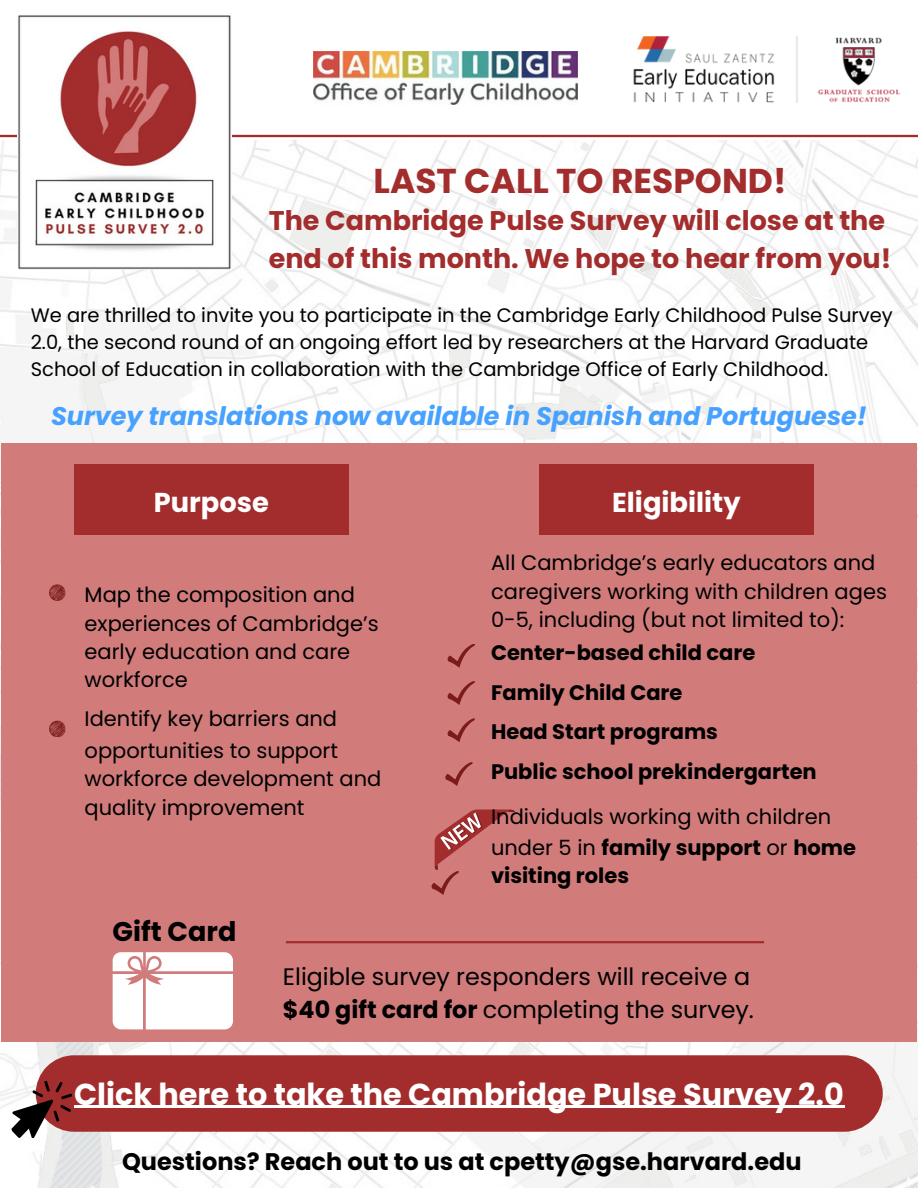
<style>
.page{position:relative;width:918px;height:1188px;background:#fff}
.page>*{position:absolute;margin:0;border:0;box-sizing:border-box;transform-origin:0 0}
.t1{font:700 34.5px "Poppins";color:#a32d2d}
.t2{font:700 30.3px "Poppins";color:#fff}
.t3{font:700 27.3px "Poppins";color:#fff}
.t4{font:700 27px/37.2px "Poppins";color:#a32d2d}
.t5{font:700 27px "Poppins";color:#000}
.t6{font:italic 700 25.5px "Poppins";color:#47a1ff}
.t7{font:700 24px "Poppins";color:#000}
.t8{font:23.85px/32.7px "Poppins";color:#000}
.t9{font:21px/28.2px "Poppins";color:#000}
.t10{font:700 21px/39.3px "Poppins";color:#000}
.t11{font:19.5px/27px "Poppins";color:#000}
.s1{font-weight:700}
</style>
<div class="page">
<img style="left:0;top:140px;width:918px;height:1048px">
<div style="left:1px;top:444px;width:916px;height:598px;background:#d17b7b"></div>
<div style="left:74px;top:465px;width:275px;height:70px;background:#a32d2d"></div>
<div style="left:539px;top:465px;width:274px;height:70px;background:#a32d2d"></div>
<svg style="left:447px;top:644px;width:28px;height:24px"></svg>
<svg style="left:447px;top:681px;width:28px;height:24px"></svg>
<svg style="left:447px;top:718px;width:28px;height:24px"></svg>
<hr style="left:286px;top:941px;width:478px;height:2px;background:#a32d2d">
<svg style="left:445px;top:762px;width:28px;height:24px"></svg>
<svg style="left:49px;top:584px;width:17px;height:17px"></svg>
<svg style="left:49px;top:721px;width:17px;height:16px"></svg>
<svg style="left:113px;top:952px;width:120px;height:77px;background:#f9f0f0"></svg>
<svg style="left:431px;top:810px;width:84px;height:85px"></svg>
<img style="left:313px;top:52px;width:265px;height:53px">
<hr style="left:0;top:135px;width:918px;height:2px;background:#a32d2d">
<img style="left:17px;top:15px;width:214px;height:255px">
<img style="left:633px;top:36px;width:268px;height:67px">
<div style="left:36px;top:1055px;width:847px;height:77px;background:#a32d2d"></div>
<hr style="left:74px;top:1106px;width:770px;height:2px;background:#fff">
<svg style="left:11px;top:1080px;width:61px;height:58px"></svg>
<h1 class="t1" style="left:374px;top:156px;width:414px">LAST CALL TO RESPOND!</h1>
<p class="t4" style="left:269px;top:202px;width:624px">The Cambridge Pulse Survey will close at the end of this month. We hope to hear from you!</p>
<p class="t11" style="left:31px;top:301px;width:864px">We are thrilled to invite you to participate in the Cambridge Early Childhood Pulse Survey<br>2.0, the second round of an ongoing effort led by researchers at the Harvard Graduate<br>School of Education in collaboration with the Cambridge Office of Early Childhood.</p>
<p class="t6" style="left:51px;top:399px;width:817px">Survey translations now available in Spanish and Portuguese!</p>
<h3 class="t3" style="left:154px;top:483px;width:117px">Purpose</h3>
<h3 class="t3" style="left:612px;top:483px;width:130px">Eligibility</h3>
<p class="t9" style="left:85px;top:581px;width:296px">Map the composition and experiences of Cambridge’s early education and care workforce</p>
<p class="t9" style="left:85px;top:703px;width:255px;line-height:31.5px">Identify key barriers and opportunities to support</p>
<p class="t9" style="left:85px;top:764px;width:298px;line-height:29.2px">workforce development and quality improvement</p>
<p class="t5" style="left:113px;top:912px;width:125px">Gift Card</p>
<p class="t9" style="left:491px;top:549px;width:397px">All Cambridge’s early educators and caregivers working with children ages<br>0-5, including (but not limited to):</p>
<p class="t10" style="left:491px;top:633px;width:327px">Center-based child care<br>Family Child Care<br>Head Start programs<br>Public school prekindergarten</p>
<p class="t9" style="left:491px;top:800px;width:367px;line-height:31.5px">Individuals working with children under 5 in <span class="s1">family support</span> or <span class="s1">home</span></p>
<p class="t10" style="left:491px;top:856px;width:139px">visiting roles</p>
<p class="t8" style="left:283px;top:960px;width:472px">Eligible survey responders will receive a <span class="s1">$40 gift card for</span> completing the survey.</p>
<h2 class="t2" style="left:74px;top:1073px;width:771px">Click here to take the Cambridge Pulse Survey 2.0</h2>
<p class="t7" style="left:122px;top:1144px;width:681px">Questions? Reach out to us at cpetty@gse.harvard.edu</p>
</div>
